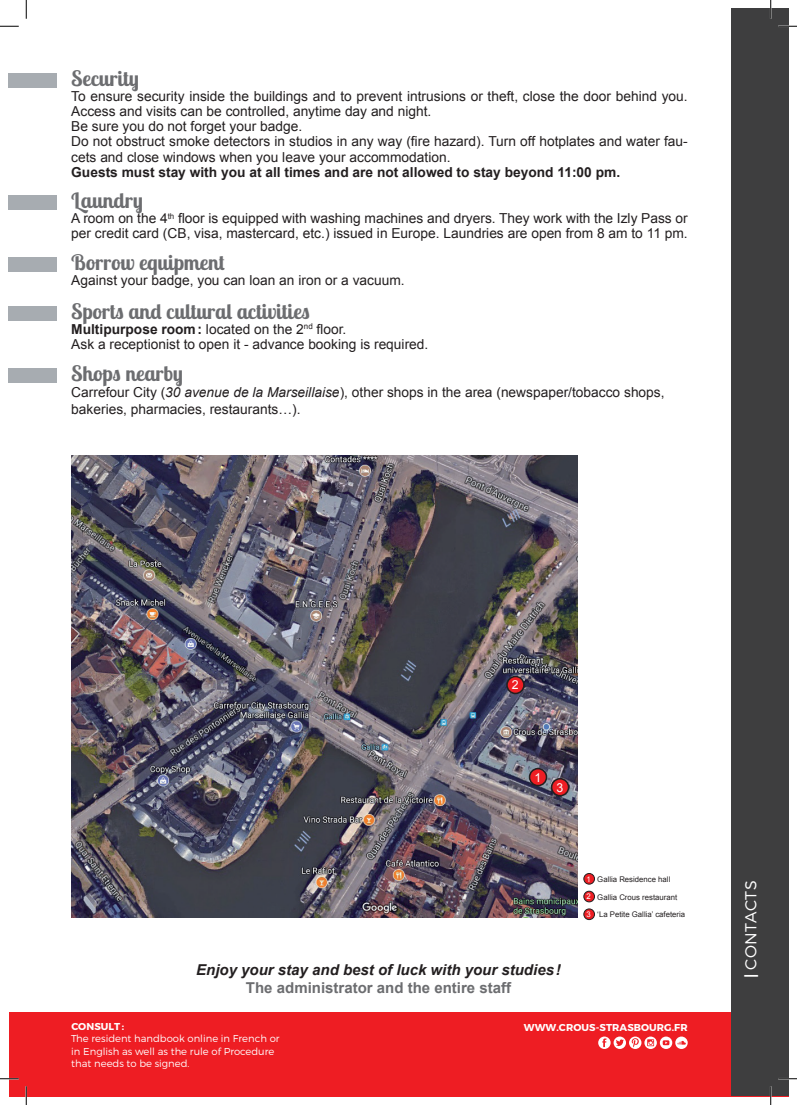
<style>
.page{position:relative;width:797px;height:1105px;background:#fff}
.page>*{position:absolute;margin:0;border:0;box-sizing:border-box;transform-origin:0 0}
.t1{font:700 21.25px "Lobster Two";color:#6c6d70}
.t2{font:300 15.88px "Montserrat";letter-spacing:.035em;color:#fff}
.t3{font:italic 700 15px "Arial";color:#231f20}
.t4{font:700 15px "Arial";color:#6c6d70}
.t5{font:13.75px/15px "Arial";color:#231f20}
.t6{font:700 13.75px "Arial";color:#231f20}
.t7{font:12.38px "Arial";color:#fff}
.t8{font:300 10px/12.5px "Montserrat";color:#fff}
.t9{font:700 10px "Montserrat";letter-spacing:.01em;color:#fff}
.t10{font:7.75px "Arial";color:#231f20}
.t11{font:7.75px "Arial";color:#fff}
.s1{font-weight:700}
.s2{font-style:italic}
.s3{font-weight:600;font-size:15px}
</style>
<div class="page">
<div style="left:9px;top:1012px;width:779px;height:84px;background:#ee1d23"></div>
<svg style="left:598px;top:1036px;width:12px;height:13px"></svg>
<svg style="left:644px;top:1036px;width:13px;height:13px"></svg>
<svg style="left:613px;top:1036px;width:13px;height:13px"></svg>
<svg style="left:615px;top:1039px;width:9px;height:8px"></svg>
<svg style="left:602px;top:1038px;width:4px;height:9px"></svg>
<svg style="left:629px;top:1036px;width:12px;height:13px"></svg>
<svg style="left:647px;top:1039px;width:7px;height:7px"></svg>
<svg style="left:660px;top:1036px;width:12px;height:13px"></svg>
<svg style="left:675px;top:1036px;width:12px;height:13px"></svg>
<svg style="left:631px;top:1038px;width:8px;height:9px"></svg>
<svg style="left:662px;top:1040px;width:7px;height:5px"></svg>
<svg style="left:677px;top:1041px;width:8px;height:4px"></svg>
<div style="left:730px;top:9px;width:58px;height:1087px;background:#3e3e3f"></div>
<div style="left:9px;top:74px;width:48px;height:14px;background:#a7acb1"></div>
<div style="left:9px;top:257px;width:48px;height:15px;background:#a7acb1"></div>
<div style="left:9px;top:306px;width:48px;height:14px;background:#a7acb1"></div>
<div style="left:9px;top:368px;width:48px;height:14px;background:#a7acb1"></div>
<img style="left:71px;top:455px;width:506px;height:462px">
<div style="left:584px;top:891px;width:10px;height:11px;background:#ee1d23;border-radius:50%"></div>
<div style="left:583px;top:891px;width:12px;height:11px;border:1px solid #231f20;border-radius:50%"></div>
<div style="left:584px;top:873px;width:10px;height:11px;background:#ee1d23;border-radius:50%"></div>
<div style="left:583px;top:873px;width:12px;height:12px;border:1px solid #231f20;border-radius:50%"></div>
<div style="left:584px;top:909px;width:10px;height:10px;background:#ee1d23;border-radius:50%"></div>
<div style="left:583px;top:908px;width:12px;height:12px;border:1px solid #231f20;border-radius:50%"></div>
<div style="left:507px;top:676px;width:17px;height:17px;background:#ee1d23;border-radius:50%"></div>
<div style="left:506px;top:676px;width:18px;height:18px;border:2px solid #231f20;border-radius:50%"></div>
<div style="left:551px;top:779px;width:17px;height:17px;background:#ee1d23;border-radius:50%"></div>
<div style="left:551px;top:778px;width:18px;height:18px;border:2px solid #231f20;border-radius:50%"></div>
<div style="left:529px;top:769px;width:17px;height:17px;background:#ee1d23;border-radius:50%"></div>
<div style="left:529px;top:768px;width:18px;height:18px;border:2px solid #231f20;border-radius:50%"></div>
<div style="left:9px;top:195px;width:48px;height:15px;background:#a7acb1"></div>
<svg style="left:0;top:25px;width:19px;height:2px"></svg>
<svg style="left:778px;top:25px;width:19px;height:2px"></svg>
<svg style="left:0;top:1078px;width:19px;height:1px"></svg>
<svg style="left:25px;top:0;width:2px;height:19px"></svg>
<svg style="left:25px;top:1086px;width:2px;height:19px"></svg>
<h1 class="t1" style="left:71px;top:65px;width:69px">Security</h1>
<p class="t5" style="left:71px;top:89px;width:618px">To ensure security inside the buildings and to prevent intrusions or theft, close the door behind you.<br>Access and visits can be controlled, anytime day and night.<br>Be sure you do not forget your badge.<br>Do not obstruct smoke detectors in studios in any way (fire hazard). Turn off hotplates and water fau&shy;cets and close windows when you leave your accommodation.</p>
<p class="t6" style="left:71px;top:162px;width:550px">Guests must stay with you at all times and are not allowed to stay beyond 11:00 pm.</p>
<h1 class="t1" style="left:71px;top:187px;width:73px">Laundry</h1>
<p class="t5" style="left:71px;top:211px;width:618px">A room on the 4<sup>th</sup> floor is equipped with washing machines and dryers. They work with the Izly Pass or per credit card (CB, visa, mastercard, etc.) issued in Europe. Laundries are open from 8 am to 11 pm.</p>
<h1 class="t1" style="left:71px;top:249px;width:155px">Borrow equipment</h1>
<p class="t5" style="left:71px;top:273px;width:335px">Against your badge, you can loan an iron or a vacuum.</p>
<h1 class="t1" style="left:71px;top:297px;width:240px">Sports and cultural activities</h1>
<p class="t5" style="left:71px;top:322px;width:358px"><span class="s1">Multipurpose room:</span> located on the 2<sup>nd</sup> floor.<br>Ask a receptionist to open it - advance booking is required.</p>
<h1 class="t1" style="left:71px;top:359px;width:113px">Shops nearby</h1>
<p class="t5" style="left:71px;top:384px;width:595px;line-height:16.5px">Carrefour City (<span class="s2">30 avenue de la Marseillaise</span>), other shops in the area (newspaper/tobacco shops, bakeries, pharmacies, restaurants…).</p>
<p class="t7" style="left:512px;top:677px;width:8px">2</p>
<p class="t7" style="left:534px;top:769px;width:8px">1</p>
<p class="t7" style="left:556px;top:779px;width:8px">3</p>
<p class="t3" style="left:196px;top:959px;width:366px">Enjoy your stay and best of luck with your studies!</p>
<p class="t4" style="left:246px;top:977px;width:267px">The administrator and the entire staff</p>
<p class="t11" style="left:586px;top:874px;width:6px">1</p>
<p class="t11" style="left:586px;top:909px;width:6px">3</p>
<p class="t10" style="left:597px;top:874px;width:75px">Gallia Residence hall</p>
<p class="t10" style="left:597px;top:909px;width:89px">‘La Petite Gallia’ cafeteria</p>
<p class="t11" style="left:586px;top:891px;width:6px">2</p>
<p class="t10" style="left:597px;top:892px;width:81px">Gallia Crous restaurant</p>
<p class="t9" style="left:71px;top:1020px;width:54px">CONSULT:</p>
<p class="t8" style="left:71px;top:1032px;width:210px">The resident handbook online in French or in English as well as the rule of Procedure that needs to be signed.</p>
<p class="t9" style="left:524px;top:1021px;width:165px">WWW.CROUS-STRASBOURG.FR</p>
<p class="t2" style="left:741px;top:978px;width:99px;rotate:-90deg"><span class="s3">|</span> CONTACTS</p>
</div>
